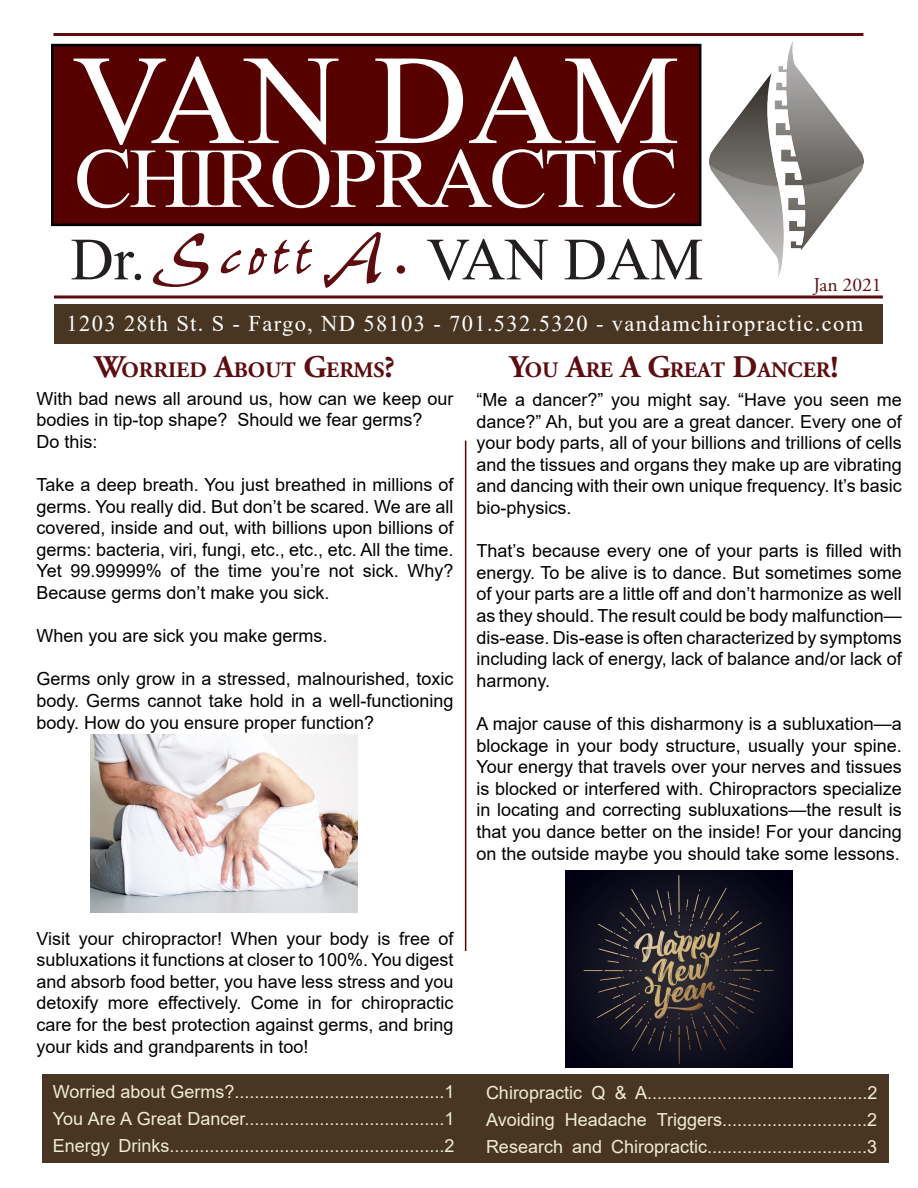
<style>
.page{position:relative;width:918px;height:1188px;background:#fff}
.page>*{position:absolute;margin:0;border:0;box-sizing:border-box;transform-origin:0 0}
.t1{font:127.65px "Times New Roman";color:#fff}
.t2{font:85.05px "Times New Roman";letter-spacing:-.04em;color:#fff}
.t3{font:69.9px "Pepita";letter-spacing:.065em;color:#5d0d10}
.t4{font:59.85px "Times New Roman";color:#231f20}
.t5{font:22.5px "Times New Roman";letter-spacing:.06em;color:#fff}
.t6{font:700 22.05px "Adobe Garamond Pro";color:#5d0d10}
.t7{font:19.5px "Adobe Garamond Pro";color:#5d0d10}
.t8{font:18px/21.6px "Arial";color:#000;text-align:justify}
.t9{font:18px "Arial";color:#f1ecd6}
.s1{font-size:31.5px}
</style>
<div class="page">
<hr style="left:54px;top:295px;width:829px;height:3px;background:#5d0d10">
<div style="left:55px;top:304px;width:828px;height:40px;background:#483622"></div>
<hr style="left:465px;top:441px;width:1px;height:510px;background:#560000">
<hr style="left:53px;top:33px;width:810px;height:3px;background:#5d0d10">
<div style="left:42px;top:1074px;width:846px;height:88px;background:#483622"></div>
<img style="left:710px;top:41px;width:153px;height:236px">
<div style="left:52px;top:45px;width:648px;height:180px;background:#560000"></div>
<div style="left:51px;top:44px;width:650px;height:182px;border:3px solid #000"></div>
<img style="left:91px;top:734px;width:266px;height:178px">
<img style="left:566px;top:871px;width:227px;height:197px">
<p class="t1" style="left:72px;top:10px;width:609px">VAN DAM</p>
<p class="t2" style="left:74px;top:118px;width:606px">CHIROPRACTIC</p>
<p class="t4" style="left:70px;top:217px;width:76px">Dr.</p>
<p class="t3" style="left:156px;top:208px;width:252px">Scott A.</p>
<p class="t4" style="left:427px;top:217px;width:278px">VAN DAM</p>
<p class="t7" style="left:813px;top:273px;width:70px">Jan 2021</p>
<p class="t5" style="left:67px;top:307px;width:798px">1203 28th St. S - Fargo, ND 58103 - 701.532.5320 - vandamchiropractic.com</p>
<p class="t6" style="left:94px;top:357px;width:302px"><span class="s1">W</span>ORRIED <span class="s1">A</span>BOUT <span class="s1">G</span>ERMS<span class="s1">?</span></p>
<p class="t6" style="left:510px;top:357px;width:330px"><span class="s1">Y</span>OU <span class="s1">A</span>RE <span class="s1">A G</span>REAT <span class="s1">D</span>ANCER<span class="s1">!</span></p>
<p class="t8" style="left:36px;top:387px;width:419px">With bad news all around us, how can we keep our bodies in tip-top shape? Should we fear germs?</p>
<p class="t8" style="left:36px;top:431px;width:63px">Do this:</p>
<p class="t8" style="left:36px;top:474px;width:419px">Take a deep breath. You just breathed in millions of germs. You really did. But don’t be scared. We are all covered, inside and out, with billions upon billions of germs: bacteria, viri, fungi, etc., etc., etc. All the time.<br>Yet 99.99999% of the time you’re not sick. Why?<br>Because germs don’t make you sick.</p>
<p class="t8" style="left:36px;top:625px;width:293px">When you are sick you make germs.</p>
<p class="t8" style="left:36px;top:668px;width:419px">Germs only grow in a stressed, malnourished, toxic body. Germs cannot take hold in a well-functioning body. How do you ensure proper function?</p>
<p class="t8" style="left:477px;top:389px;width:427px">“Me a dancer?” you might say. “Have you seen me dance?” Ah, but you are a great dancer. Every one of your body parts, all of your billions and trillions of cells and the tissues and organs they make up are vibrating and dancing with their own unique frequency. It’s basic bio-physics.</p>
<p class="t8" style="left:477px;top:540px;width:427px">That’s because every one of your parts is filled with energy. To be alive is to dance. But sometimes some of your parts are a little off and don’t harmonize as well as they should. The result could be body malfunction— dis-ease. Dis-ease is often characterized by symptoms including lack of energy, lack of balance and/or lack of harmony.</p>
<p class="t8" style="left:477px;top:713px;width:427px">A major cause of this disharmony is a subluxation—a blockage in your body structure, usually your spine.<br>Your energy that travels over your nerves and tissues is blocked or interfered with. Chiropractors specialize in locating and correcting subluxations—the result is that you dance better on the inside! For your dancing on the outside maybe you should take some lessons.</p>
<p class="t8" style="left:36px;top:927px;width:419px">Visit your chiropractor! When your body is free of subluxations it functions at closer to 100%. You digest and absorb food better, you have less stress and you detoxify more effectively. Come in for chiropractic care for the best protection against germs, and bring your kids and grandparents in too!</p>
<p class="t9" style="left:53px;top:1079px;width:403px">Worried about Germs?..........................................1</p>
<p class="t9" style="left:53px;top:1106px;width:403px">You Are A Great Dancer........................................1</p>
<p class="t9" style="left:53px;top:1133px;width:403px">Energy Drinks.......................................................2</p>
<p class="t9" style="left:486px;top:1080px;width:393px">Chiropractic Q &amp; A............................................2</p>
<p class="t9" style="left:486px;top:1107px;width:393px">Avoiding Headache Triggers.............................2</p>
<p class="t9" style="left:486px;top:1134px;width:393px">Research and Chiropractic................................3</p>
</div>
